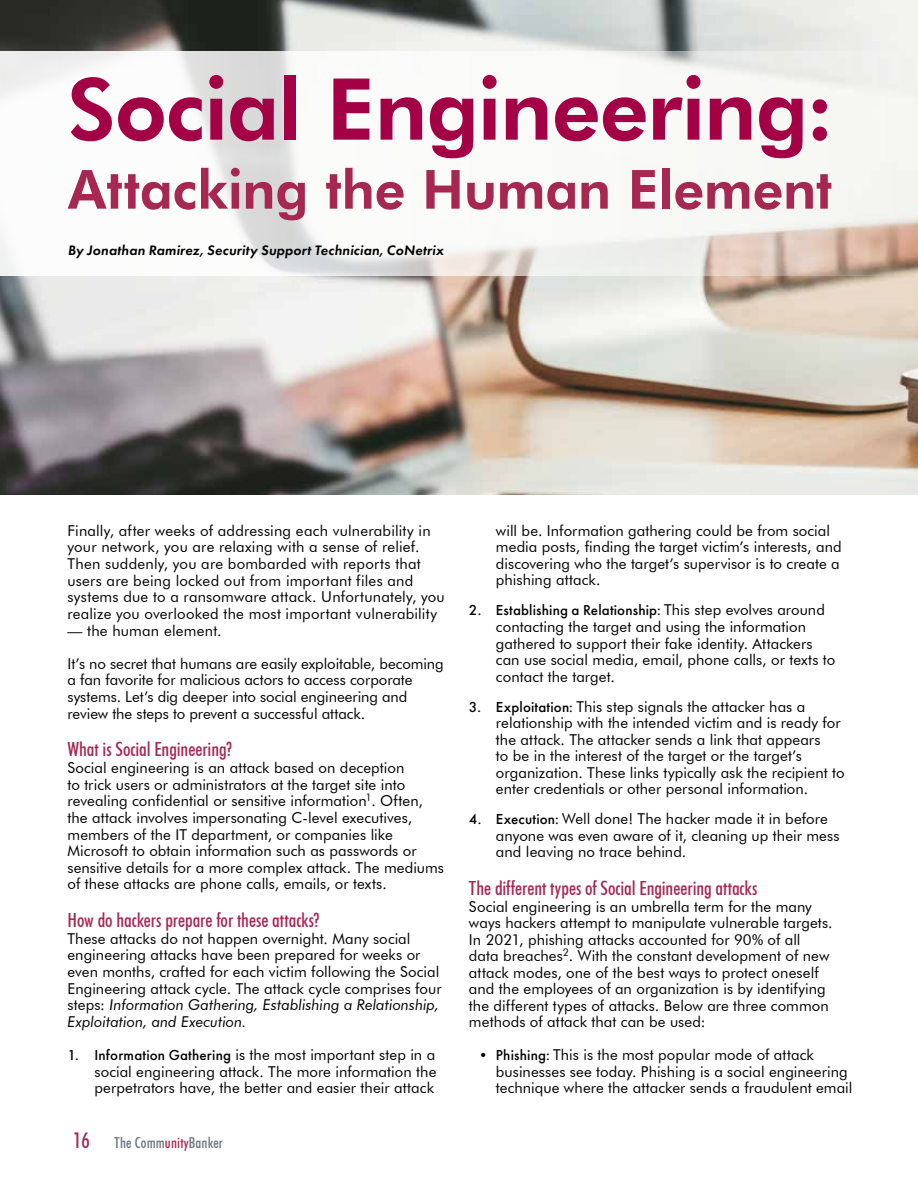
<style>
.page{position:relative;width:918px;height:1188px;background:#fff}
.page>*{position:absolute;margin:0;border:0;box-sizing:border-box;transform-origin:0 0}
.t1{font:800 85.5px "Futura BT";letter-spacing:-.015em;color:#a30046}
.t2{font:800 54px "Futura BT";letter-spacing:-.005em;color:#a52752}
.t3{font:500 condensed 19.5px "Futura BT";color:#a52752}
.t4{font:15px/16.6px "Futura BT";letter-spacing:.005em;color:#000}
.t5{font:500 15px "Futura PT";letter-spacing:.01em;color:#000}
.t6{font:500 condensed 15px "Futura BT";letter-spacing:.01em;color:#677279}
.t7{font:italic 600 14.25px "Futura PT";letter-spacing:.015em;color:#000}
.s1{font-style:italic}
.s2{font-family:"Futura PT";font-weight:500}
.s3{font-size:21.6px;color:#a52752}
.s4{color:#a52752}
.s5{font-family:"Futura BT";font-weight:400}
</style>
<div class="page">
<img style="left:0;top:0;width:918px;height:494px">
<svg style="left:0;top:51px;width:918px;height:224px"></svg>
<h1 class="t1" style="left:68px;top:57px;width:768px">Social Engineering:</h1>
<h2 class="t2" style="left:68px;top:157px;width:766px">Attacking the Human Element</h2>
<p class="t7" style="left:68px;top:241px;width:377px">By Jonathan Ramirez, Security Support Technician, CoNetrix</p>
<p class="t4" style="left:68px;top:522px;width:379px">Finally, after weeks of addressing each vulnerability in your network, you are relaxing with a sense of relief.<br>Then suddenly, you are bombarded with reports that users are being locked out from important files and systems due to a ransomware attack. Unfortunately, you realize you overlooked the most important vulnerability</p>
<p class="t4" style="left:68px;top:622px;width:156px">— the human element.</p>
<p class="t4" style="left:68px;top:655px;width:378px">It’s no secret that humans are easily exploitable, becoming a fan favorite for malicious actors to access corporate systems. Let’s dig deeper into social engineering and review the steps to prevent a successful attack.</p>
<h3 class="t3" style="left:68px;top:738px;width:166px">What is Social Engineering?</h3>
<p class="t4" style="left:67px;top:759px;width:378px">Social engineering is an attack based on deception<br>to trick users or administrators at the target site into revealing confidential or sensitive information<sup>1</sup>. Often, the attack involves impersonating C-level executives, members of the IT department, or companies like Microsoft to obtain information such as passwords or sensitive details for a more complex attack. The mediums of these attacks are phone calls, emails, or texts.</p>
<h3 class="t3" style="left:68px;top:908px;width:253px">How do hackers prepare for these attacks?</h3>
<p class="t4" style="left:67px;top:930px;width:376px">These attacks do not happen overnight. Many social engineering attacks have been prepared for weeks or even months, crafted for each victim following the Social Engineering attack cycle. The attack cycle comprises four steps: <span class="s1">Information Gathering, Establishing a Relationship, Exploitation, and Execution.</span></p>
<p class="t4" style="left:94px;top:1046px;width:343px;text-align:justify;text-indent:-27px"><span class="s2">1. Information Gathering</span> is the most important step in a social engineering attack. The more information the perpetrators have, the better and easier their attack</p>
<p class="t6" style="left:73px;top:1134px;width:151px"><span class="s3">16</span> The Comm<span class="s4">unity</span>Banker</p>
<p class="t4" style="left:496px;top:522px;width:347px">will be. Information gathering could be from social media posts, finding the target victim’s interests, and discovering who the target’s supervisor is to create a phishing attack.</p>
<p class="t5" style="left:469px;top:601px;width:358px">2. Establishing a Relationship: <span class="s5">This step evolves around</span></p>
<p class="t4" style="left:496px;top:618px;width:341px">contacting the target and using the information gathered to support their fake identity. Attackers can use social media, email, phone calls, or texts to contact the target.</p>
<p class="t4" style="left:496px;top:698px;width:350px;text-indent:-27px"><span class="s2">3. Exploitation:</span> This step signals the attacker has a relationship with the intended victim and is ready for the attack. The attacker sends a link that appears<br>to be in the interest of the target or the target’s organization. These links typically ask the recipient to enter credentials or other personal information.</p>
<p class="t4" style="left:496px;top:811px;width:345px;text-indent:-27px"><span class="s2">4. Execution:</span> Well done! The hacker made it in before anyone was even aware of it, cleaning up their mess and leaving no trace behind.</p>
<h3 class="t3" style="left:469px;top:876px;width:290px">The different types of Social Engineering attacks</h3>
<p class="t4" style="left:469px;top:898px;width:365px">Social engineering is an umbrella term for the many ways hackers attempt to manipulate vulnerable targets.<br>In 2021, phishing attacks accounted for 90% of all data breaches<sup>2</sup>. With the constant development of new attack modes, one of the best ways to protect oneself and the employees of an organization is by identifying the different types of attacks. Below are three common methods of attack that can be used:</p>
<p class="t4" style="left:496px;top:1047px;width:358px;text-indent:-20px"><span class="s2">• Phishing:</span> This is the most popular mode of attack businesses see today. Phishing is a social engineering technique where the attacker sends a fraudulent email</p>
</div>
